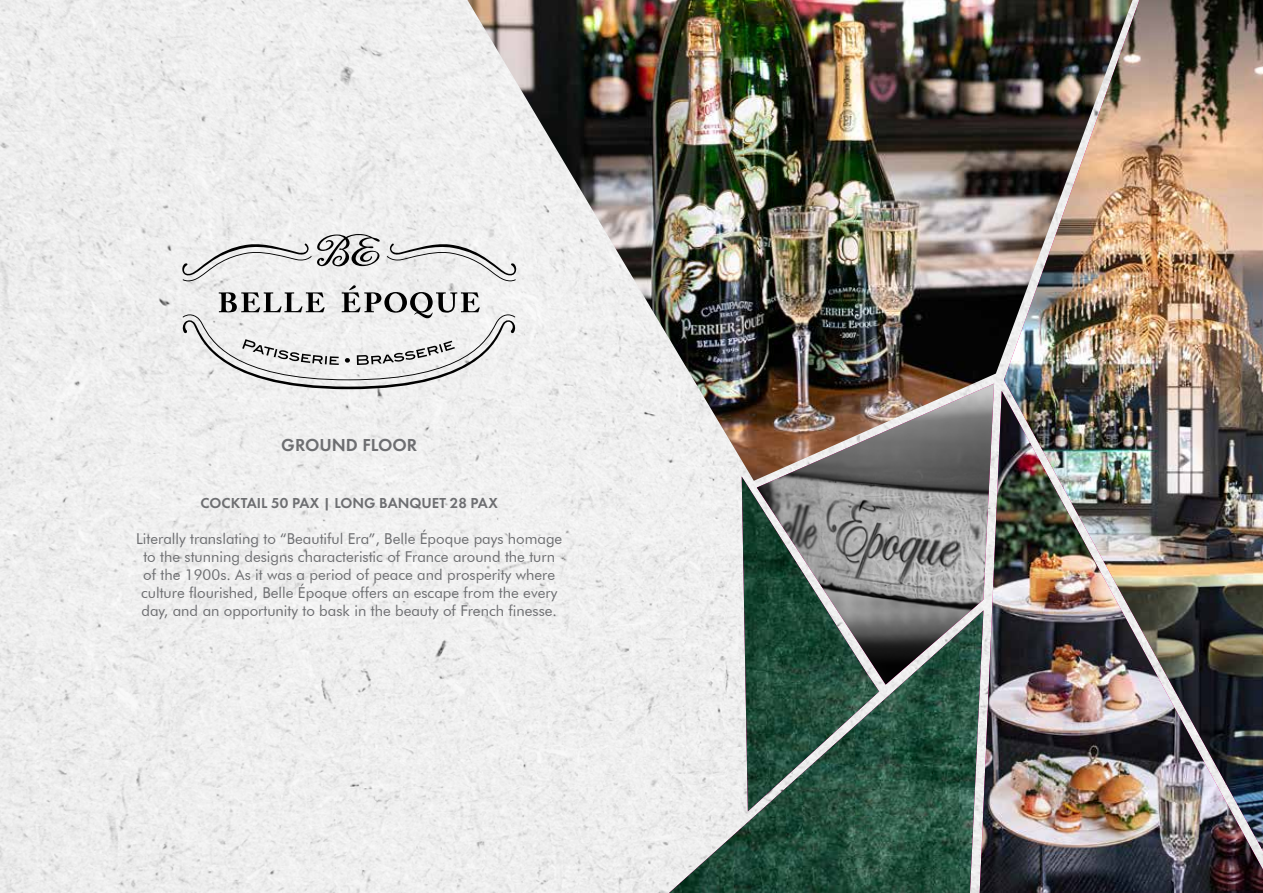
<style>
.page{position:relative;width:1263px;height:893px;background:#fff}
.page>*{position:absolute;margin:0;border:0;box-sizing:border-box;transform-origin:0 0}
.t1{font:18px "Futura Dem";color:#6d6e71}
.t2{font:15px/18px "Futura BT";color:#6d6e71;text-align:center}
.t3{font:15px "Futura Dem";color:#6d6e71}
</style>
<div class="page">
<img style="left:1px;top:0;width:741px;height:893px">
<svg style="left:180px;top:234px;width:287px;height:155px"></svg>
<img style="left:467px;top:0;width:537px;height:481px">
<img style="left:757px;top:384px;width:237px;height:226px">
<img style="left:742px;top:476px;width:137px;height:134px">
<img style="left:1004px;top:0;width:259px;height:391px">
<img style="left:980px;top:391px;width:283px;height:502px">
<img style="left:669px;top:610px;width:314px;height:283px">
<img style="left:0;top:0;width:1px;height:893px">
<p class="t1" style="left:281px;top:433px;width:137px">GROUND FLOOR</p>
<p class="t3" style="left:201px;top:492px;width:299px">COCKTAIL 50 PAX | LONG BANQUET 28 PAX</p>
<p class="t2" style="left:136px;top:529px;width:428px">Literally translating to “Beautiful Era”, Belle Époque pays homage to the stunning designs characteristic of France around the turn of the 1900s. As it was a period of peace and prosperity where culture flourished, Belle Époque offers an escape from the every day, and an opportunity to bask in the beauty of French finesse.</p>
</div>
